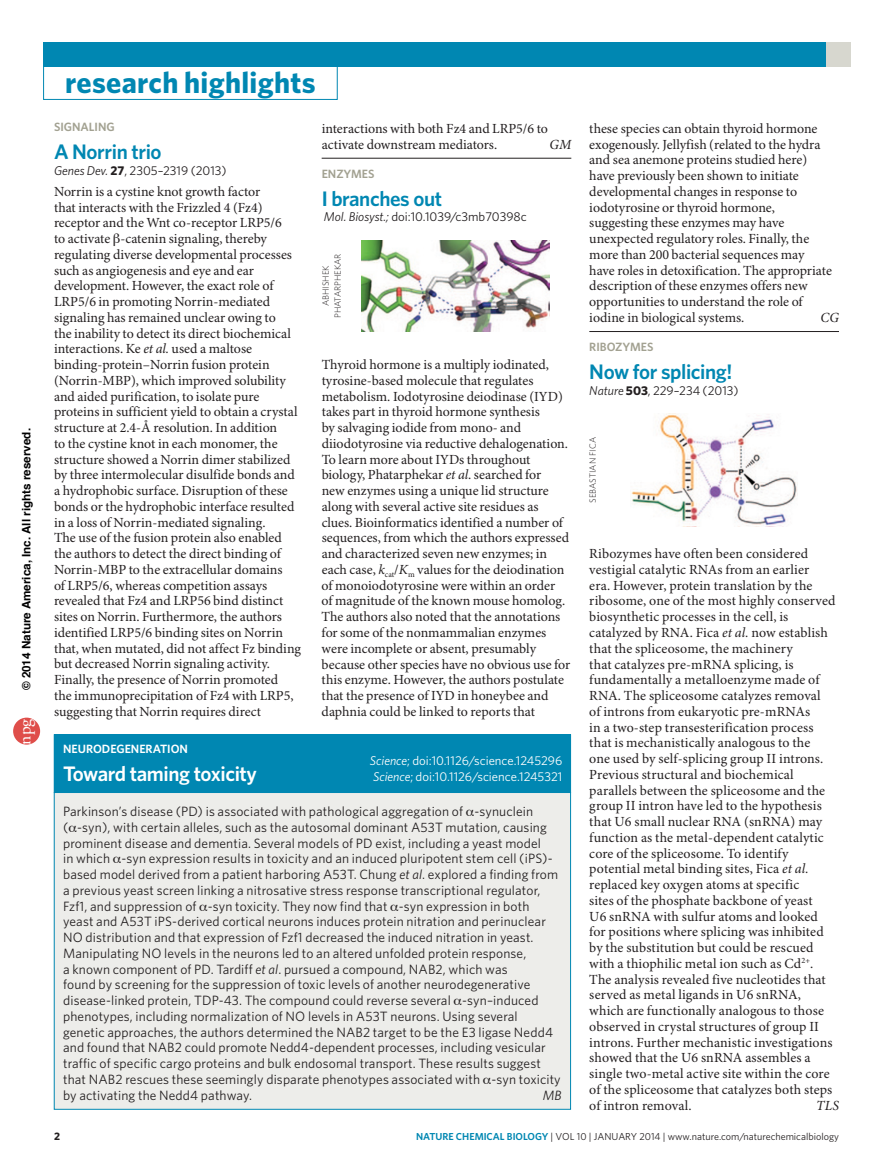
<style>
.page{position:relative;width:893px;height:1174px;background:#fff}
.page>*{position:absolute;margin:0;border:0;box-sizing:border-box;transform-origin:0 0}
.t1{font:700 30px "Whitney";letter-spacing:.01em;color:#0087b2}
.t2{font:600 21px "Whitney";color:#0087b2}
.t3{font:600 21px "Whitney";color:#fff}
.t4{font:17.55px "Adobe Garamond Pro";color:#fff}
.t5{font:13.95px/15.8px "Minion Pro";color:#231f20}
.t6{font:italic 13.95px "Minion Pro";letter-spacing:.01em;color:#231f20}
.t7{font:13.5px/15.8px "Whitney";letter-spacing:.01em;color:#231f20}
.t8{font:italic 13.5px "Whitney";color:#231f20}
.t9{font:12.75px "Whitney";color:#231f20}
.t10{font:12.75px/15.8px "Whitney";color:#fff}
.t11{font:600 12px "Whitney";color:#a2a191}
.t12{font:600 12px "Whitney";color:#fff}
.t13{font:700 11.7px "Helvetica";color:#000}
.t14{font:700 10.8px "Whitney";color:#231f20}
.t15{font:10.2px "Whitney";color:#231f20}
.t16{font:300 9px/12px "Whitney";color:#231f20;text-align:center}
.s1{font-family:"Arial"}
.s2{font-style:italic}
.s3{font-weight:700}
.s4{font-weight:600;color:#0087b2}
</style>
<div class="page">
<div style="left:43px;top:66px;width:295px;height:34px;border:1px solid #0087b2"></div>
<div style="left:43px;top:43px;width:806px;height:24px;background:#0087b2"></div>
<div style="left:826px;top:43px;width:24px;height:24px;background:#d7d7cf"></div>
<hr style="left:322px;top:158px;width:249px;height:1px;background:#231f20">
<hr style="left:589px;top:331px;width:250px;height:1px;background:#231f20">
<div style="left:54px;top:792px;width:517px;height:317px;background:#ededea"></div>
<div style="left:54px;top:792px;width:517px;height:317px;border:1px solid #0087b2"></div>
<div style="left:54px;top:734px;width:517px;height:58px;background:#0087b2"></div>
<img style="left:361px;top:240px;width:189px;height:92px">
<img style="left:631px;top:413px;width:166px;height:113px">
<div style="left:13px;top:717px;width:27px;height:27px;background:#df4e4a;border-radius:50%"></div>
<p class="t13" style="left:17px;top:690px;width:264px;rotate:-90deg">© 201<span class="s1">4</span> Nature America, Inc. All rights reserved.</p>
<p class="t4" style="left:14px;top:744px;width:28px;rotate:-90deg">npg</p>
<h1 class="t1" style="left:65px;top:62px;width:252px">research highlights</h1>
<p class="t11" style="left:54px;top:119px;width:14px">SIGNALING</p>
<h2 class="t2" style="left:54px;top:138px;width:109px">A Norrin trio</h2>
<p class="t9" style="left:54px;top:162px;width:174px"><span class="s2">Genes Dev.</span> <span class="s3">27</span>, 2305–2319 (2013)</p>
<p class="t5" style="left:54px;top:184px;width:249px">Norrin is a cystine knot growth factor<br>that interacts with the Frizzled 4 (Fz4) receptor and the Wnt co-receptor LRP5/6<br>to activate -catenin signaling, thereby regulating diverse developmental processes such as angiogenesis and eye and ear development. However, the exact role of LRP5/6 in promoting Norrin-mediated signaling has remained unclear owing to<br>the inability to detect its direct biochemical interactions. Ke <span class="s2">et al.</span> used a maltose binding-protein–Norrin fusion protein (Norrin-MBP), which improved solubility and aided purification, to isolate pure proteins in sufficient yield to obtain a crystal structure at 2.4-Å resolution. In addition<br>to the cystine knot in each monomer, the structure showed a Norrin dimer stabilized by three intermolecular disulfide bonds and a hydrophobic surface. Disruption of these bonds or the hydrophobic interface resulted in a loss of Norrin-mediated signaling.<br>The use of the fusion protein also enabled the authors to detect the direct binding of Norrin-MBP to the extracellular domains<br>of LRP5/6, whereas competition assays revealed that Fz4 and LRP56 bind distinct sites on Norrin. Furthermore, the authors identified LRP5/6 binding sites on Norrin that, when mutated, did not affect Fz binding but decreased Norrin signaling activity.<br>Finally, the presence of Norrin promoted<br>the immunoprecipitation of Fz4 with LRP5, suggesting that Norrin requires direct</p>
<p class="t5" style="left:322px;top:121px;width:228px">interactions with both Fz4 and LRP5/6 to activate downstream mediators.</p>
<p class="t6" style="left:550px;top:136px;width:23px">GM</p>
<p class="t11" style="left:322px;top:165px;width:31px">EN ZYME</p>
<p class="t11" style="left:368px;top:165px;width:8px">S</p>
<h2 class="t2" style="left:322px;top:184px;width:122px">I branches out</h2>
<p class="t9" style="left:324px;top:208px;width:204px"><span class="s2">Mol. Biosyst.;</span> doi:10.1039/c3mb70398c</p>
<p class="t16" style="left:319px;top:318px;width:66px;rotate:-90deg">Abhishek<br>Phatarphekar</p>
<p class="t5" style="left:322px;top:357px;width:250px">Thyroid hormone is a multiply iodinated, tyrosine-based molecule that regulates metabolism. Iodotyrosine deiodinase (IYD) takes part in thyroid hormone synthesis<br>by salvaging iodide from mono- and diiodotyrosine via reductive dehalogenation.<br>To learn more about IYDs throughout biology, Phatarphekar <span class="s2">et al</span>. searched for<br>new enzymes using a unique lid structure along with several active site residues as clues. Bioinformatics identified a number of sequences, from which the authors expressed and characterized seven new enzymes; in each case, <span class="s2">k</span><sub>cat</sub>/<span class="s2">K</span><sub>m</sub> values for the deiodination of monoiodotyrosine were within an order<br>of magnitude of the known mouse homolog.<br>The authors also noted that the annotations for some of the nonmammalian enzymes were incomplete or absent, presumably because other species have no obvious use for this enzyme. However, the authors postulate that the presence of IYD in honeybee and daphnia could be linked to reports that</p>
<p class="t12" style="left:63px;top:741px;width:9px">NEURO</p>
<p class="t12" style="left:102px;top:741px;width:17px">DEGENERATION</p>
<h2 class="t3" style="left:63px;top:760px;width:195px">Toward taming toxicity</h2>
<p class="t10" style="left:370px;top:752px;width:194px"><span class="s2">Science</span>; doi:10.1126/science.1245296<br><span class="s2">Science</span>; doi:10.1126/science.1245321</p>
<p class="t7" style="left:63px;top:803px;width:499px">Parkinson’s disease (PD) is associated with pathological aggregation of -synuclein<br>( -syn), with certain alleles, such as the autosomal dominant A53T mutation, causing prominent disease and dementia. Several models of PD exist, including a yeast model<br>in which -syn expression results in toxicity and an induced pluripotent stem cell (iPS)- based model derived from a patient harboring A53T. Chung <span class="s2">et al</span>. explored a finding from a previous yeast screen linking a nitrosative stress response transcriptional regulator, Fzf1, and suppression of -syn toxicity. They now find that -syn expression in both yeast and A53T iPS-derived cortical neurons induces protein nitration and perinuclear NO distribution and that expression of Fzf1 decreased the induced nitration in yeast.<br>Manipulating NO levels in the neurons led to an altered unfolded protein response,<br>a known component of PD. Tardiff <span class="s2">et al</span>. pursued a compound, NAB2, which was<br>found by screening for the suppression of toxic levels of another neurodegenerative disease-linked protein, TDP-43. The compound could reverse several -syn–induced phenotypes, including normalization of NO levels in A53T neurons. Using several genetic approaches, the authors determined the NAB2 target to be the E3 ligase Nedd4 and found that NAB2 could promote Nedd4-dependent processes, including vesicular traffic of specific cargo proteins and bulk endosomal transport. These results suggest that NAB2 rescues these seemingly disparate phenotypes associated with -syn toxicity by activating the Nedd4 pathway.</p>
<p class="t8" style="left:543px;top:1086px;width:20px">MB</p>
<p class="t5" style="left:589px;top:121px;width:244px">these species can obtain thyroid hormone exogenously. Jellyfish (related to the hydra and sea anemone proteins studied here) have previously been shown to initiate developmental changes in response to iodotyrosine or thyroid hormone, suggesting these enzymes may have unexpected regulatory roles. Finally, the more than 200 bacterial sequences may have roles in detoxification. The appropriate description of these enzymes offers new opportunities to understand the role of iodine in biological systems.</p>
<p class="t6" style="left:820px;top:309px;width:20px">CG</p>
<p class="t11" style="left:589px;top:339px;width:8px">RIBO</p>
<p class="t11" style="left:615px;top:339px;width:17px">ZYME</p>
<p class="t11" style="left:647px;top:339px;width:8px">S</p>
<h2 class="t2" style="left:589px;top:357px;width:144px">Now for splicing!</h2>
<p class="t9" style="left:589px;top:382px;width:151px"><span class="s2">Nature</span> <span class="s3">503</span>, 229–234 (2013)</p>
<p class="t16" style="left:586px;top:503px;width:66px;rotate:-90deg">Sebastian Fica</p>
<p class="t5" style="left:589px;top:546px;width:248px">Ribozymes have often been considered vestigial catalytic RNAs from an earlier<br>era. However, protein translation by the ribosome, one of the most highly conserved biosynthetic processes in the cell, is catalyzed by RNA. Fica <span class="s2">et al.</span> now establish that the spliceosome, the machinery<br>that catalyzes pre-mRNA splicing, is fundamentally a metalloenzyme made of RNA. The spliceosome catalyzes removal<br>of introns from eukaryotic pre-mRNAs<br>in a two-step transesterification process that is mechanistically analogous to the<br>one used by self-splicing group II introns.<br>Previous structural and biochemical parallels between the spliceosome and the group II intron have led to the hypothesis that U6 small nuclear RNA (snRNA) may function as the metal-dependent catalytic core of the spliceosome. To identify potential metal binding sites, Fica <span class="s2">et al. </span>replaced key oxygen atoms at specific<br>sites of the phosphate backbone of yeast<br>U6 snRNA with sulfur atoms and looked for positions where splicing was inhibited by the substitution but could be rescued with a thiophilic metal ion such as Cd<sup>2+</sup>.<br>The analysis revealed five nucleotides that served as metal ligands in U6 snRNA, which are functionally analogous to those observed in crystal structures of group II introns. Further mechanistic investigations showed that the U6 snRNA assembles a single two-metal active site within the core of the spliceosome that catalyzes both steps of intron removal.</p>
<p class="t6" style="left:816px;top:1096px;width:24px">TLS</p>
<p class="t14" style="left:54px;top:1129px;width:8px">2</p>
<p class="t15" style="left:416px;top:1129px;width:424px"><span class="s4">nature chemical biology</span> | VOL 10 | JANUARY 2014 | www.nature.com/naturechemicalbiology</p>
</div>
